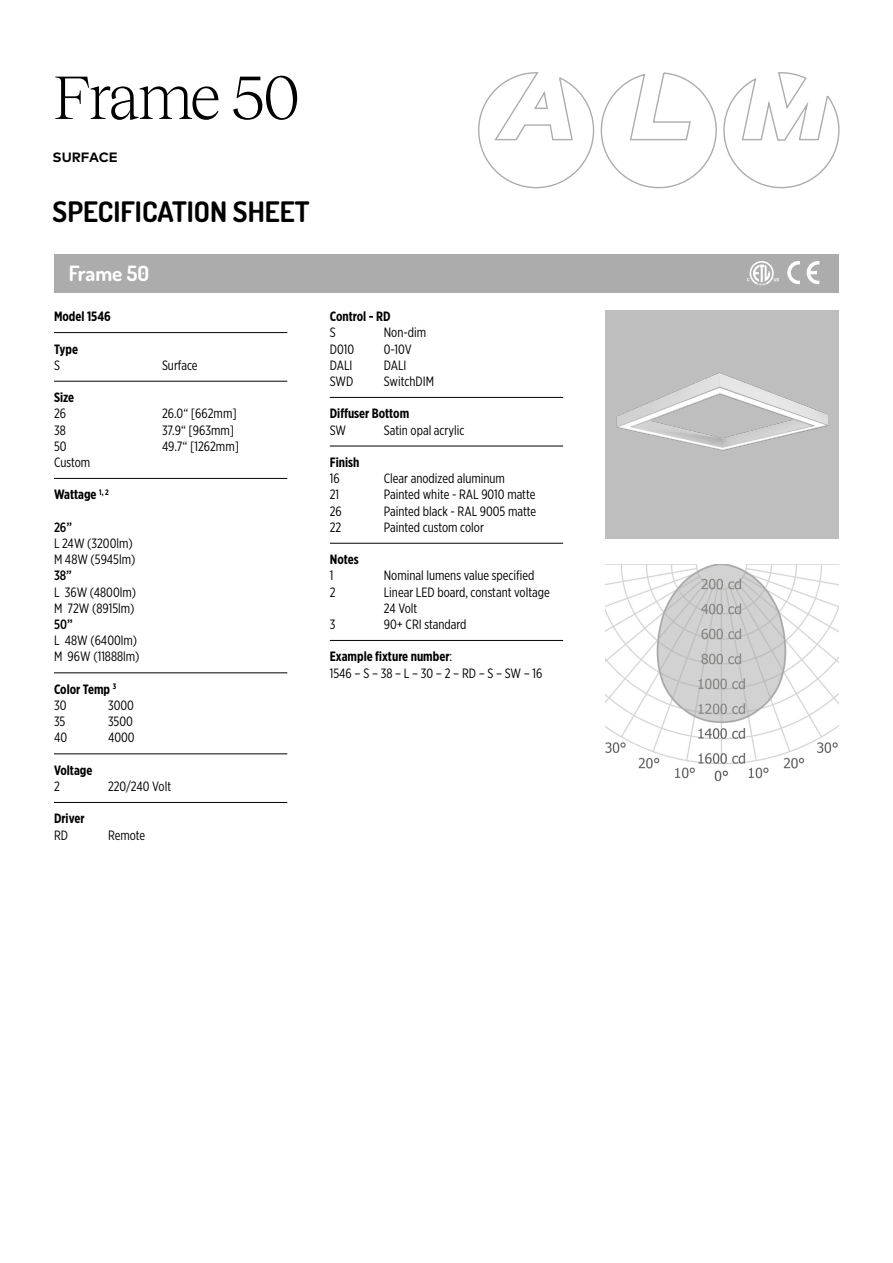
<style>
.page{position:relative;width:893px;height:1263px;background:#fff}
.page>*{position:absolute;margin:0;border:0;box-sizing:border-box;transform-origin:0 0}
.t1{font:300 63.3px "Reckless Neue";letter-spacing:-.05em;color:#000}
.t2{font:700 28.2px "Dosis";color:#000}
.t3{font:700 21px "Dosis";color:#fff}
.t4{font:13.5px/16.2px "Gotham X Narrow";color:#000}
.t5{font:700 13.5px/16.2px "Gotham X Narrow";color:#000}
.t6{font:500 13.5px "Gotham X Narrow";color:#000}
.t7{font:700 13.5px "Mark Pro";color:#000}
.s1{font-weight:400}
.s2{font-weight:700}
</style>
<div class="page">
<svg style="left:478px;top:72px;width:362px;height:117px"></svg>
<div style="left:54px;top:254px;width:785px;height:39px;background:#acacac"></div>
<hr style="left:54px;top:332px;width:233px;height:1px;background:#000">
<hr style="left:54px;top:381px;width:233px;height:1px;background:#000">
<hr style="left:54px;top:478px;width:233px;height:1px;background:#000">
<hr style="left:54px;top:672px;width:233px;height:1px;background:#000">
<hr style="left:54px;top:753px;width:233px;height:1px;background:#000">
<hr style="left:54px;top:802px;width:233px;height:1px;background:#000">
<svg style="left:747px;top:261px;width:32px;height:24px"></svg>
<svg style="left:787px;top:261px;width:32px;height:23px"></svg>
<hr style="left:330px;top:397px;width:233px;height:1px;background:#000">
<hr style="left:330px;top:446px;width:233px;height:1px;background:#000">
<hr style="left:330px;top:543px;width:233px;height:1px;background:#000">
<hr style="left:330px;top:640px;width:233px;height:1px;background:#000">
<div style="left:606px;top:310px;width:233px;height:229px;background:#bebebe"></div>
<img style="left:616px;top:372px;width:212px;height:79px">
<img style="left:606px;top:564px;width:233px;height:218px">
<h1 class="t1" style="left:53px;top:53px;width:249px">Frame 50</h1>
<p class="t7" style="left:53px;top:146px;width:67px">SURFACE</p>
<h2 class="t2" style="left:53px;top:193px;width:258px">SPECIFICATION SHEET</h2>
<h3 class="t3" style="left:69px;top:258px;width:82px">Frame 50</h3>
<p class="t5" style="left:54px;top:308px;width:58px">Model 1546</p>
<p class="t5" style="left:54px;top:341px;width:25px">Type</p>
<p class="t4" style="left:54px;top:357px;width:7px">S</p>
<p class="t4" style="left:162px;top:357px;width:37px">Surface</p>
<p class="t5" style="left:54px;top:389px;width:22px">Size</p>
<p class="t4" style="left:54px;top:405px;width:14px">26</p>
<p class="t4" style="left:162px;top:405px;width:76px">26.0“ [662mm]</p>
<p class="t4" style="left:54px;top:421px;width:13px">38</p>
<p class="t4" style="left:162px;top:421px;width:74px">37.9“ [963mm]</p>
<p class="t4" style="left:54px;top:438px;width:14px">50</p>
<p class="t4" style="left:162px;top:438px;width:79px">49.7“ [1262mm]</p>
<p class="t4" style="left:54px;top:454px;width:38px">Custom</p>
<p class="t5" style="left:54px;top:486px;width:56px">Wattage <sup>1,</sup> <sup>2</sup></p>
<p class="t6" style="left:54px;top:519px;width:20px">26”</p>
<p class="t4" style="left:54px;top:535px;width:83px">L 24W (3200lm)<br>M 48W (5945lm)</p>
<p class="t6" style="left:54px;top:567px;width:19px">38”</p>
<p class="t4" style="left:54px;top:583px;width:84px">L 36W (4800lm)<br>M 72W (8915lm)</p>
<p class="t6" style="left:54px;top:616px;width:20px">50”</p>
<p class="t4" style="left:54px;top:632px;width:87px">L 48W (6400lm)<br>M 96W (11888lm)</p>
<p class="t5" style="left:54px;top:681px;width:64px">Color Temp <sup>3<br></sup><span class="s1">30</span></p>
<p class="t4" style="left:108px;top:697px;width:27px">3000</p>
<p class="t4" style="left:54px;top:713px;width:13px">35</p>
<p class="t4" style="left:108px;top:713px;width:26px">3500</p>
<p class="t4" style="left:54px;top:729px;width:15px">40</p>
<p class="t4" style="left:108px;top:729px;width:28px">4000</p>
<p class="t5" style="left:54px;top:762px;width:40px">Voltage</p>
<p class="t4" style="left:54px;top:778px;width:7px">2</p>
<p class="t4" style="left:108px;top:778px;width:65px">220/240 Volt</p>
<p class="t5" style="left:54px;top:810px;width:32px">Driver</p>
<p class="t4" style="left:54px;top:826px;width:16px">RD</p>
<p class="t4" style="left:108px;top:826px;width:39px">Remote</p>
<p class="t5" style="left:330px;top:308px;width:62px">Control - RD</p>
<p class="t4" style="left:330px;top:324px;width:7px">S</p>
<p class="t4" style="left:384px;top:324px;width:44px">Non-dim</p>
<p class="t4" style="left:330px;top:340px;width:26px">D010</p>
<p class="t4" style="left:384px;top:340px;width:30px">0-10V</p>
<p class="t4" style="left:330px;top:357px;width:24px">DALI</p>
<p class="t4" style="left:384px;top:357px;width:24px">DALI</p>
<p class="t4" style="left:330px;top:373px;width:25px">SWD</p>
<p class="t4" style="left:384px;top:373px;width:52px">SwitchDIM</p>
<p class="t5" style="left:330px;top:405px;width:81px">Diffuser Bottom</p>
<p class="t4" style="left:330px;top:421px;width:18px">SW</p>
<p class="t4" style="left:384px;top:421px;width:82px">Satin opal acrylic</p>
<p class="t5" style="left:330px;top:454px;width:31px">Finish</p>
<p class="t4" style="left:330px;top:470px;width:11px">16</p>
<p class="t4" style="left:384px;top:470px;width:123px">Clear anodized aluminum</p>
<p class="t4" style="left:330px;top:486px;width:11px">21</p>
<p class="t4" style="left:384px;top:486px;width:153px">Painted white - RAL 9010 matte</p>
<p class="t4" style="left:330px;top:502px;width:14px">26</p>
<p class="t4" style="left:384px;top:502px;width:154px">Painted black - RAL 9005 matte</p>
<p class="t4" style="left:330px;top:519px;width:13px">22</p>
<p class="t4" style="left:384px;top:519px;width:102px">Painted custom color</p>
<p class="t5" style="left:330px;top:551px;width:30px">Notes</p>
<p class="t4" style="left:330px;top:567px;width:5px">1</p>
<p class="t4" style="left:384px;top:567px;width:152px">Nominal lumens value specified</p>
<p class="t4" style="left:330px;top:583px;width:7px">2</p>
<p class="t4" style="left:384px;top:583px;width:168px">Linear LED board, constant voltage<br>24 Volt</p>
<p class="t4" style="left:330px;top:616px;width:7px">3</p>
<p class="t4" style="left:384px;top:616px;width:84px">90+ CRI standard</p>
<p class="t4" style="left:330px;top:648px;width:214px"><span class="s2">Example fixture number</span>:<br>1546 – S – 38 – L – 30 – 2 – RD – S – SW – 16</p>
</div>
